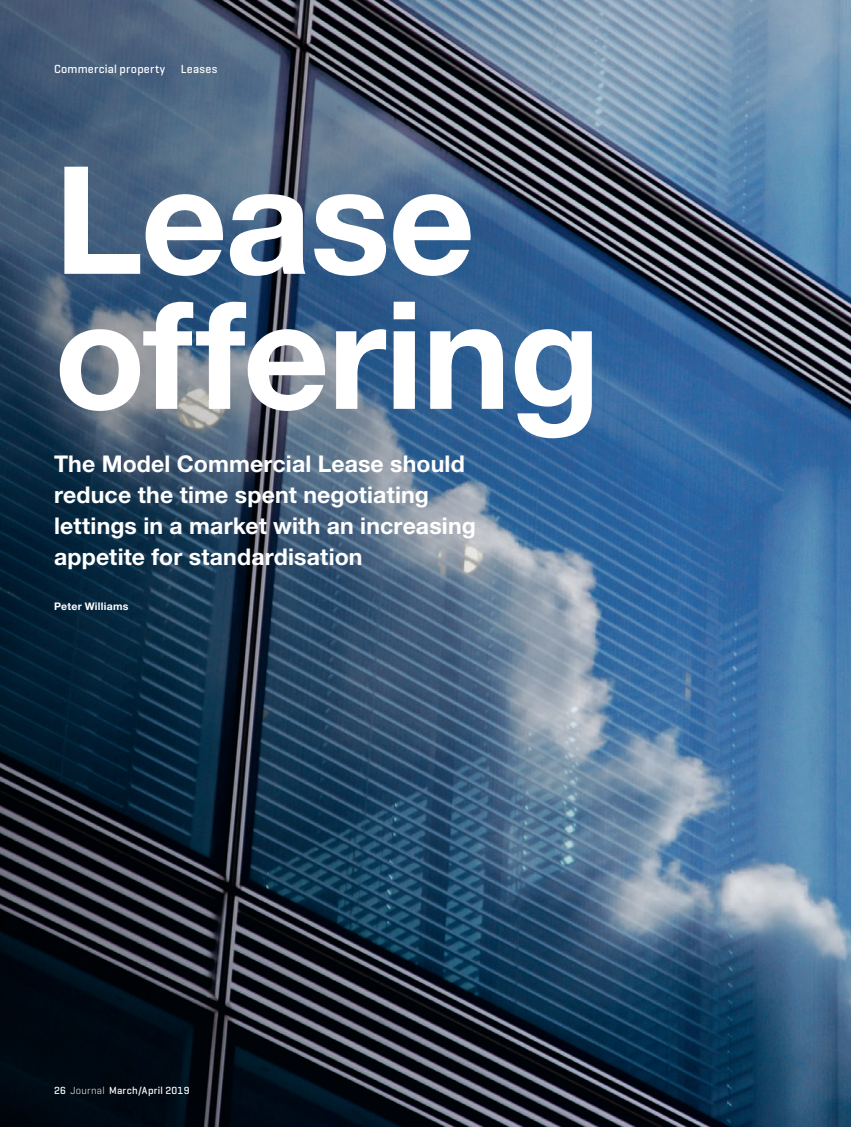
<style>
.page{position:relative;width:851px;height:1127px;background:#fff}
.page>*{position:absolute;margin:0;border:0;box-sizing:border-box;transform-origin:0 0}
.t1{font:700 150px/135px "Helvetica Neue LT Std";letter-spacing:-.01em;color:#fff}
.t2{font:700 23.1px/30.8px "Helvetica Neue LT Std";letter-spacing:.005em;color:#fff}
.t3{font:500 12px "Geogrotesque";letter-spacing:.025em;color:#fff}
.t4{font:500 10.5px "Geogrotesque";letter-spacing:.035em;color:#fff}
.t5{font:700 10.5px "Helvetica Neue LT Std";letter-spacing:.025em;color:#fff}
.s1{font-weight:300}
</style>
<div class="page">
<img style="left:0;top:0;width:849px;height:1127px">
<p class="t3" style="left:54px;top:61px;width:113px">Commercial property</p>
<p class="t3" style="left:181px;top:61px;width:38px">Leases</p>
<h1 class="t1" style="left:54px;top:150px;width:548px">Lease offering</h1>
<p class="t2" style="left:54px;top:448px;width:423px">The Model Commercial Lease should reduce the time spent negotiating lettings in a market with an increasing appetite for standardisation</p>
<p class="t5" style="left:54px;top:599px;width:76px">Peter Williams</p>
<p class="t4" style="left:54px;top:1084px;width:137px">26 <span class="s1">Journal</span> March/April 2019</p>
</div>
